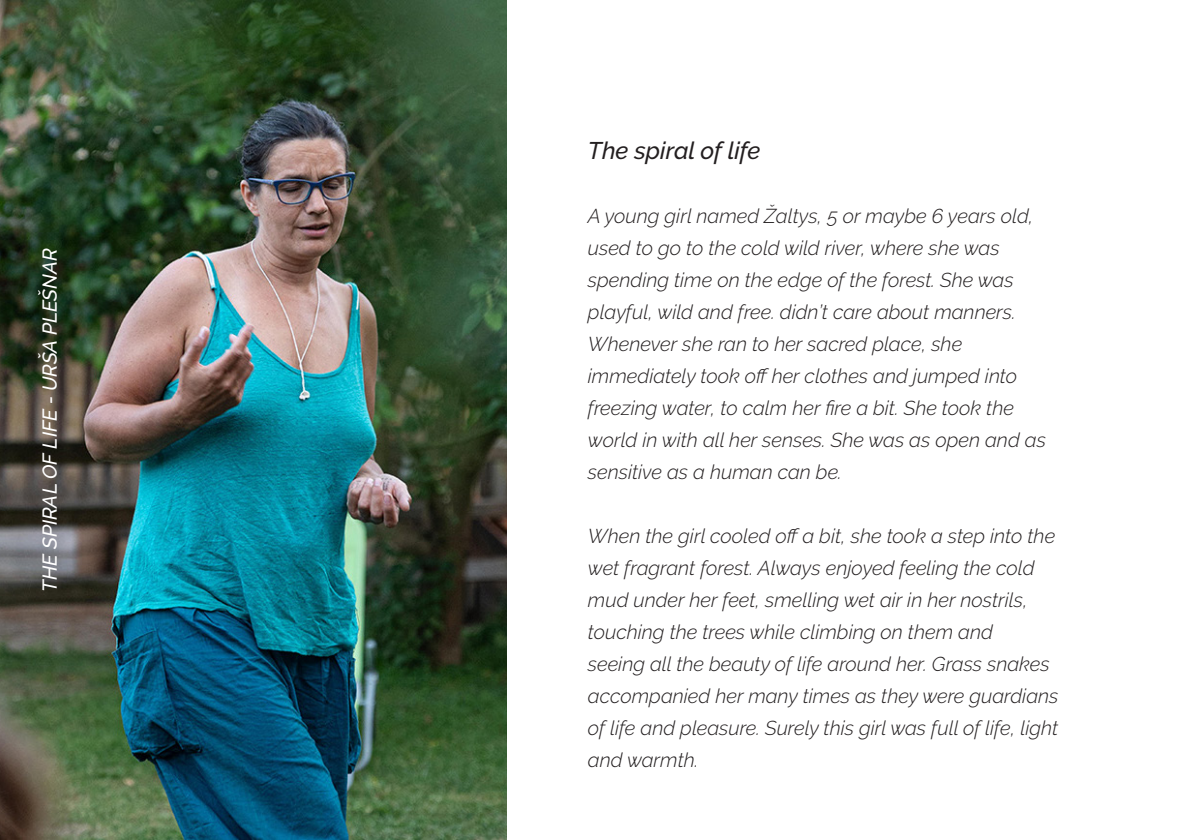
<style>
.page{position:relative;width:1191px;height:840px;background:#fff}
.page>*{position:absolute;margin:0;border:0;box-sizing:border-box;transform-origin:0 0}
.t1{font:italic 500 24px "Raleway";color:#231f20}
.t2{font:italic 300 20px/32px "Raleway";color:#231f20}
.t3{font:italic 500 20px "Raleway";color:#fff}
</style>
<div class="page">
<img style="left:0;top:0;width:506px;height:839px">
<p class="t3" style="left:38px;top:591px;width:345px;rotate:-90deg">THE SPIRAL OF LIFE - URŠA PLEŠNAR</p>
<p class="t1" style="left:588px;top:136px;width:174px">The spiral of life</p>
<p class="t2" style="left:588px;top:200px;width:459px">A young girl named Žaltys, 5 or maybe 6 years old, used to go to the cold wild river, where she was spending time on the edge of the forest. She was playful, wild and free. didn’t care about manners.<br>Whenever she ran to her sacred place, she immediately took off her clothes and jumped into freezing water, to calm her fire a bit. She took the world in with all her senses. She was as open and as sensitive as a human can be.</p>
<p class="t2" style="left:588px;top:520px;width:472px">When the girl cooled off a bit, she took a step into the wet fragrant forest. Always enjoyed feeling the cold mud under her feet, smelling wet air in her nostrils, touching the trees while climbing on them and<br>seeing all the beauty of life around her. Grass snakes accompanied her many times as they were guardians of life and pleasure. Surely this girl was full of life, light and warmth.</p>
</div>
